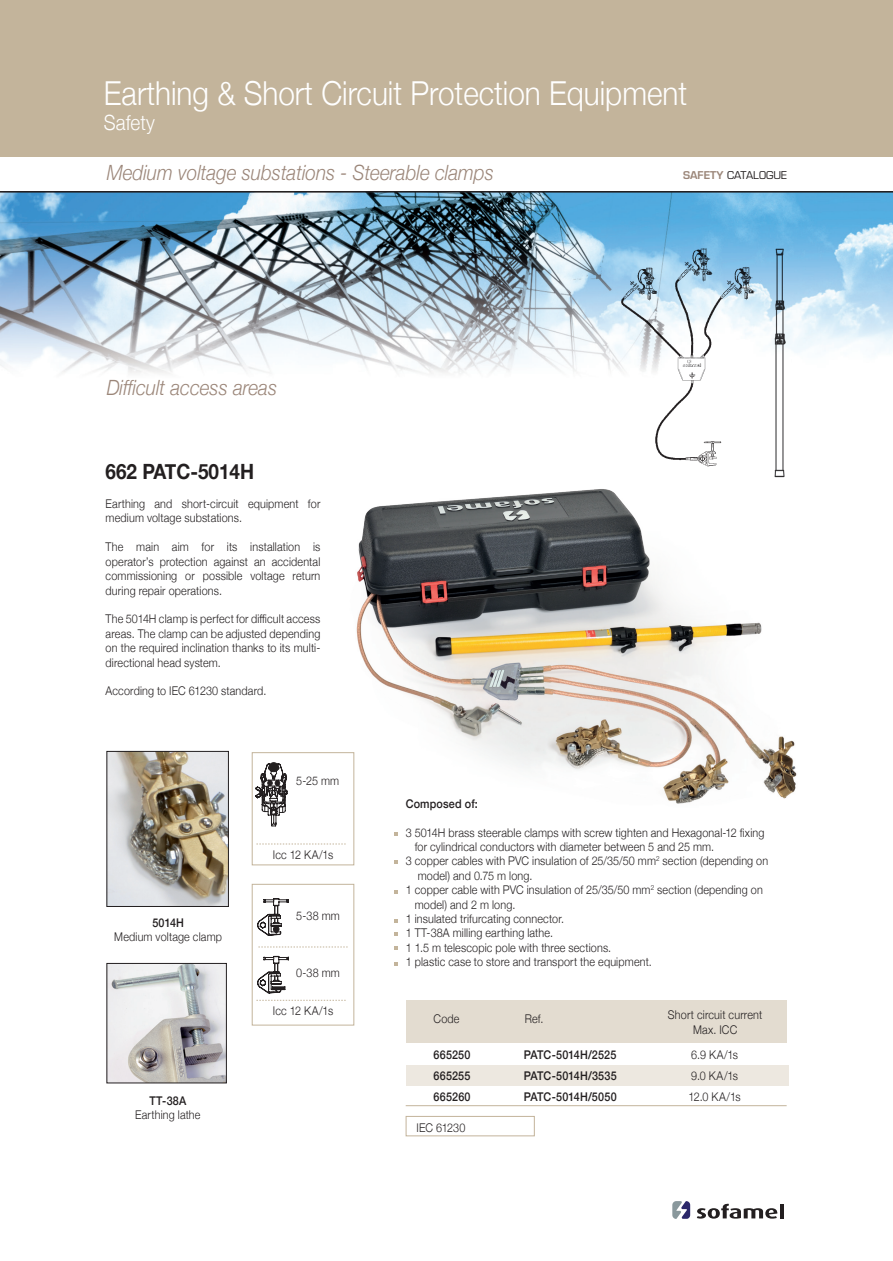
<style>
.page{position:relative;width:893px;height:1261px;background:#fff}
.page>*{position:absolute;margin:0;border:0;box-sizing:border-box;transform-origin:0 0}
.t1{font:300 33px "Helvetica Neue";color:#fff;scale:.9 1}
.t2{font:italic 300 21px "Helvetica Neue";color:#9b8679;scale:.9 1}
.t3{font:700 21px "Helvetica Neue";color:#231f20;scale:.9 1}
.t4{font:300 21px "Helvetica Neue";color:#fff;scale:.9 1}
.t5{font:300 12px/14.4px "Helvetica Neue";letter-spacing:.015em;color:#231f20;text-align:justify;scale:.9 1}
.t6{font:500 12px/21px "Helvetica Neue";letter-spacing:.015em;color:#231f20;text-align:justify;scale:.9 1}
.t7{font:300 12px/21px "Helvetica Neue";letter-spacing:-.05em;color:#231f20;scale:.9 1}
.t8{font:10.5px "Eurostile";color:#231f20}
.s1{font-weight:600;color:#9b8679}
</style>
<div class="page">
<img style="left:0;top:192px;width:893px;height:182px">
<svg style="left:697px;top:1203px;width:80px;height:15px"></svg>
<hr style="left:780px;top:1203px;width:3px;height:15px;background:#231f20">
<svg style="left:672px;top:1201px;width:18px;height:18px"></svg>
<div style="left:0;top:0;width:893px;height:157px;background:#c3b49b"></div>
<img style="left:354px;top:489px;width:443px;height:336px">
<div style="left:406px;top:1065px;width:382px;height:20px;background:#ede8e0"></div>
<div style="left:406px;top:1000px;width:380px;height:42px;background:#e3dcd0"></div>
<hr style="left:406px;top:1105px;width:380px;height:1px;background:#c3b49b">
<svg style="left:394px;top:890px;width:3px;height:4px"></svg>
<svg style="left:394px;top:946px;width:3px;height:4px"></svg>
<div style="left:406px;top:1116px;width:129px;height:20px;border:1px solid #c3b49b"></div>
<hr style="left:0;top:191px;width:893px;height:1px;background:#231f20">
<img style="left:108px;top:965px;width:117px;height:116px">
<div style="left:106px;top:963px;width:121px;height:120px;border:1px solid #231f20"></div>
<img style="left:109px;top:753px;width:118px;height:152px">
<div style="left:107px;top:751px;width:122px;height:156px;border:1px solid #231f20"></div>
<div style="left:252px;top:752px;width:102px;height:113px;background:#fff;border:1px solid #c3b49b"></div>
<svg style="left:256px;top:762px;width:31px;height:64px"></svg>
<svg style="left:256px;top:843px;width:90px;height:1px"></svg>
<div style="left:252px;top:884px;width:102px;height:141px;background:#fff;border:1px solid #c3b49b"></div>
<svg style="left:257px;top:898px;width:91px;height:95px"></svg>
<svg style="left:256px;top:1000px;width:90px;height:1px"></svg>
<img style="left:608px;top:243px;width:186px;height:235px">
<h1 class="t1" style="left:104px;top:66px;width:649px">Earthing &amp; Short Circuit Protection Equipment</h1>
<h2 class="t4" style="left:104px;top:105px;width:58px">Safety</h2>
<h2 class="t2" style="left:107px;top:155px;width:432px">Medium voltage substations - Steerable clamps</h2>
<h2 class="t2" style="left:107px;top:371px;width:191px">Difficult access areas</h2>
<h2 class="t3" style="left:106px;top:455px;width:166px">662 PATC-5014H</h2>
<p class="t5" style="left:106px;top:496px;width:240px">Earthing and short-circuit equipment for medium voltage substations.</p>
<p class="t5" style="left:106px;top:539px;width:240px">The main aim for its installation is operator’s protection against an accidental commissioning or possible voltage return during repair operations.</p>
<p class="t5" style="left:106px;top:611px;width:240px">The 5014H clamp is perfect for difficult access areas. The clamp can be adjusted depending on the required inclination thanks to its multi&shy;directional head system.</p>
<p class="t5" style="left:106px;top:683px;width:180px">According to IEC 61230 standard.</p>
<p class="t5" style="left:296px;top:773px;width:49px">5-25 mm</p>
<p class="t8" style="left:683px;top:169px;width:106px"><span class="s1">SAFETY</span> CATALOGUE</p>
<p class="t6" style="left:152px;top:911px;width:37px">5014H</p>
<p class="t5" style="left:114px;top:928px;width:121px">Medium voltage clamp</p>
<p class="t6" style="left:149px;top:1089px;width:43px">TT-38A</p>
<p class="t5" style="left:135px;top:1107px;width:74px">Earthing lathe</p>
<p class="t5" style="left:273px;top:846px;width:69px">Icc 12 KA/1s</p>
<p class="t5" style="left:296px;top:908px;width:50px">5-38 mm</p>
<p class="t5" style="left:296px;top:964px;width:50px">0-38 mm</p>
<p class="t5" style="left:273px;top:1003px;width:69px">Icc 12 KA/1s</p>
<p class="t6" style="left:406px;top:792px;width:82px">Composed of:</p>
<p class="t5" style="left:406px;top:824px;width:400px">3 5014H brass steerable clamps with screw tighten and Hexagonal-12 fixing</p>
<p class="t5" style="left:415px;top:838px;width:334px">for cylindrical conductors with diameter between 5 and 25 mm.</p>
<p class="t5" style="left:406px;top:853px;width:404px">3 copper cables with PVC insulation of 25/35/50 mm<sup>2</sup> section (depending on</p>
<p class="t5" style="left:418px;top:867px;width:129px">model) and 0.75 m long.</p>
<p class="t5" style="left:406px;top:882px;width:398px">1 copper cable with PVC insulation of 25/35/50 mm<sup>2</sup> section (depending on</p>
<p class="t5" style="left:415px;top:896px;width:113px">model) and 2 m long.</p>
<p class="t5" style="left:406px;top:910px;width:177px">1 insulated trifurcating connector.</p>
<p class="t5" style="left:406px;top:925px;width:165px">1 TT-38A milling earthing lathe.</p>
<p class="t5" style="left:406px;top:939px;width:230px">1 1.5 m telescopic pole with three sections.</p>
<p class="t5" style="left:406px;top:954px;width:275px">1 plastic case to store and transport the equipment.</p>
<p class="t5" style="left:525px;top:1011px;width:22px">Ref.</p>
<p class="t5" style="left:668px;top:1006px;width:106px;line-height:15px;text-align:center">Short circuit current<br>Max. ICC</p>
<p class="t5" style="left:433px;top:1011px;width:30px">Code</p>
<p class="t6" style="left:433px;top:1043px;width:43px">665250<br>665255<br>665260</p>
<p class="t6" style="left:524px;top:1043px;width:105px">PATC-5014H/2525<br>PATC-5014H/3535<br>PATC-5014H/5050</p>
<p class="t7" style="left:688px;top:1043px;width:59px">6.9 KA/1s<br>9.0 KA/1s<br>12.0 KA/1s</p>
<p class="t5" style="left:416px;top:1119px;width:56px">IEC 61230</p>
</div>
